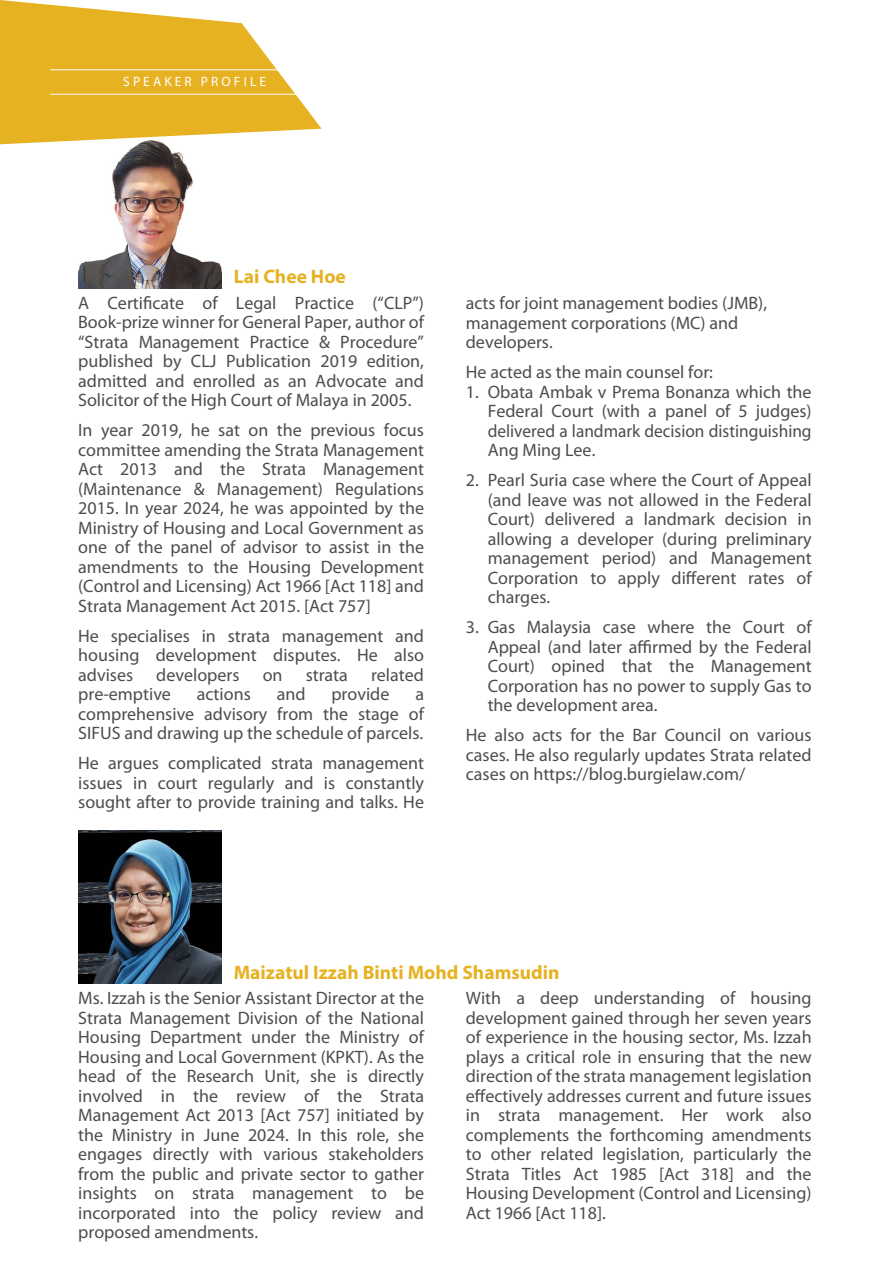
<style>
.page{position:relative;width:893px;height:1263px;background:#fff}
.page>*{position:absolute;margin:0;border:0;box-sizing:border-box;transform-origin:0 0}
.t1{font:700 19.5px "Myriad Pro";color:#e6b222}
.t2{font:18px/19.5px "Myriad Pro";color:#4d4d4d;text-align:justify}
.t3{font:13.5px "Myriad Pro";letter-spacing:.23em;color:#fff}
</style>
<div class="page">
<img style="left:78px;top:144px;width:144px;height:144px">
<img style="left:78px;top:831px;width:144px;height:152px">
<svg style="left:0;top:0;width:322px;height:144px;fill:#e6b222"></svg>
<hr style="left:50px;top:69px;width:292px;height:1px;background:#fff">
<hr style="left:50px;top:94px;width:292px;height:1px;background:#fff">
<p class="t3" style="left:123px;top:74px;width:144px">SPEAKER PROFILE</p>
<p class="t1" style="left:234px;top:264px;width:114px">Lai Chee Hoe</p>
<p class="t2" style="left:78px;top:293px;width:347px">A Certificate of Legal Practice (“CLP”)<br>Book-prize winner for General Paper, author of “Strata Management Practice &amp; Procedure” published by CLJ Publication 2019 edition, admitted and enrolled as an Advocate and Solicitor of the High Court of Malaya in 2005.</p>
<p class="t2" style="left:78px;top:420px;width:347px">In year 2019, he sat on the previous focus committee amending the Strata Management Act 2013 and the Strata Management (Maintenance &amp; Management) Regulations 2015. In year 2024, he was appointed by the Ministry of Housing and Local Government as one of the panel of advisor to assist in the amendments to the Housing Development (Control and Licensing) Act 1966 [Act 118] and Strata Management Act 2015. [Act 757]</p>
<p class="t2" style="left:78px;top:626px;width:347px">He specialises in strata management and housing development disputes. He also advises</p>
<p class="t2" style="left:156px;top:665px;width:85px">developers</p>
<p class="t2" style="left:263px;top:665px;width:21px">on</p>
<p class="t2" style="left:306px;top:665px;width:44px">strata</p>
<p class="t2" style="left:371px;top:665px;width:54px">related</p>
<p class="t2" style="left:78px;top:684px;width:94px">pre-emptive</p>
<p class="t2" style="left:197px;top:684px;width:55px">actions</p>
<p class="t2" style="left:277px;top:684px;width:30px">and</p>
<p class="t2" style="left:331px;top:684px;width:60px">provide</p>
<p class="t2" style="left:78px;top:684px;width:347px;text-indent:337px">a comprehensive advisory from the stage of SIFUS and drawing up the schedule of parcels.</p>
<p class="t2" style="left:78px;top:753px;width:347px">He argues complicated strata management issues in court regularly and is constantly sought after to provide training and talks. He</p>
<p class="t2" style="left:466px;top:293px;width:303px;text-align:left">acts for joint management bodies (JMB), management corporations (MC) and developers.</p>
<p class="t2" style="left:466px;top:362px;width:249px">He acted as the main counsel for:</p>
<p class="t2" style="left:488px;top:381px;width:325px;text-indent:-22px">1. Obata Ambak v Prema Bonanza which the Federal Court (with a panel of 5 judges) delivered a landmark decision distinguishing Ang Ming Lee.</p>
<p class="t2" style="left:488px;top:470px;width:325px;text-indent:-22px">2. Pearl Suria case where the Court of Appeal (and leave was not allowed in the Federal Court) delivered a landmark decision in allowing a developer (during preliminary management period) and Management Corporation to apply different rates of charges.</p>
<p class="t2" style="left:488px;top:617px;width:325px;text-indent:-22px">3. Gas Malaysia case where the Court of Appeal (and later affirmed by the Federal Court) opined that the Management Corporation has no power to supply Gas to the development area.</p>
<p class="t2" style="left:466px;top:725px;width:347px">He also acts for the Bar Council on various cases. He also regularly updates Strata related cases on https://blog.burgielaw.com/</p>
<p class="t1" style="left:234px;top:959px;width:327px">Maizatul Izzah Binti Mohd Shamsudin</p>
<p class="t2" style="left:466px;top:988px;width:347px">With a deep understanding of housing development gained through her seven years of experience in the housing sector, Ms. Izzah plays a critical role in ensuring that the new direction of the strata management legislation effectively addresses current and future issues in strata management. Her work also complements the forthcoming amendments to other related legislation, particularly the Strata Titles Act 1985 [Act 318] and the Housing Development (Control and Licensing)<br>Act 1966 [Act 118].</p>
<p class="t2" style="left:78px;top:988px;width:347px">Ms. Izzah is the Senior Assistant Director at the Strata Management Division of the National Housing Department under the Ministry of Housing and Local Government (KPKT). As the head of the Research Unit, she is directly involved in the review of the Strata Management Act 2013 [Act 757] initiated by the Ministry in June 2024. In this role, she engages directly with various stakeholders from the public and private sector to gather insights on strata management to be incorporated into the policy review and proposed amendments.</p>
</div>
